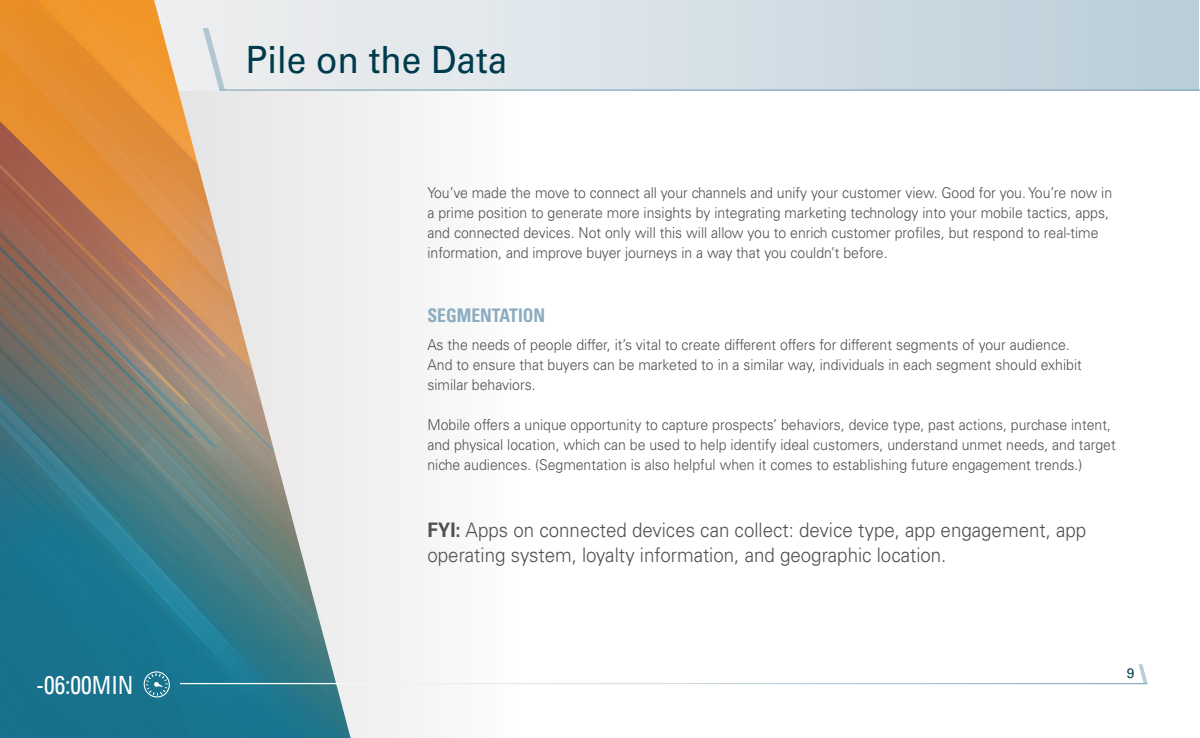
<style>
.page{position:relative;width:1200px;height:738px;background:#fff}
.page>*{position:absolute;margin:0;border:0;box-sizing:border-box;transform-origin:0 0}
.t1{font:37.5px "Univers";color:#003b4d;scale:.94 1}
.t2{font:condensed 25.62px "Univers";color:#fff;scale:.94 1}
.t3{font:300 20px/25px "Univers";color:#4e5052;scale:.94 1}
.t4{font:700 condensed 18.75px "Univers";color:#8aadbf;scale:.94 1}
.t5{font:300 15px/20px "Univers";color:#4e5052;scale:.94 1}
.t6{font:13.75px "Univers";color:#003d4d}
.s1{font-size:25px}
.s2{font-weight:700}
</style>
<div class="page">
<svg style="left:1139px;top:664px;width:8px;height:19px"></svg>
<svg style="left:351px;top:0;width:848px;height:89px;background:#d1dde4"></svg>
<hr style="left:219px;top:89px;width:981px;height:2px;background:#8aadbf">
<img style="left:0;top:0;width:351px;height:738px">
<hr style="left:180px;top:682px;width:158px;height:2px;background:#fff">
<svg style="left:142px;top:669px;width:29px;height:29px"></svg>
<h2 class="t2" style="left:36px;top:668px;width:105px">-06:00<span class="s1">MIN</span></h2>
<h1 class="t1" style="left:246px;top:38px;width:280px">Pile on the Data</h1>
<p class="t5" style="left:428px;top:182px;width:730px">You’ve made the move to connect all your channels and unify your customer view. Good for you. You’re now in a prime position to generate more insights by integrating marketing technology into your mobile tactics, apps, and connected devices. Not only will this will allow you to enrich customer profiles, but respond to real-time information, and improve buyer journeys in a way that you couldn’t before.</p>
<p class="t4" style="left:428px;top:304px;width:127px">SEGMENTATION</p>
<p class="t5" style="left:428px;top:335px;width:698px">As the needs of people differ, it’s vital to create different offers for different segments of your audience.<br>And to ensure that buyers can be marketed to in a similar way, individuals in each segment should exhibit similar behaviors.</p>
<p class="t5" style="left:428px;top:415px;width:734px">Mobile offers a unique opportunity to capture prospects’ behaviors, device type, past actions, purchase intent, and physical location, which can be used to help identify ideal customers, understand unmet needs, and target niche audiences. (Segmentation is also helpful when it comes to establishing future engagement trends.)</p>
<h3 class="t3" style="left:428px;top:517px;width:702px"><span class="s2">FYI:</span> Apps on connected devices can collect: device type, app engagement, app operating system, loyalty information, and geographic location.</h3>
<p class="t6" style="left:1127px;top:665px;width:9px">9</p>
</div>
